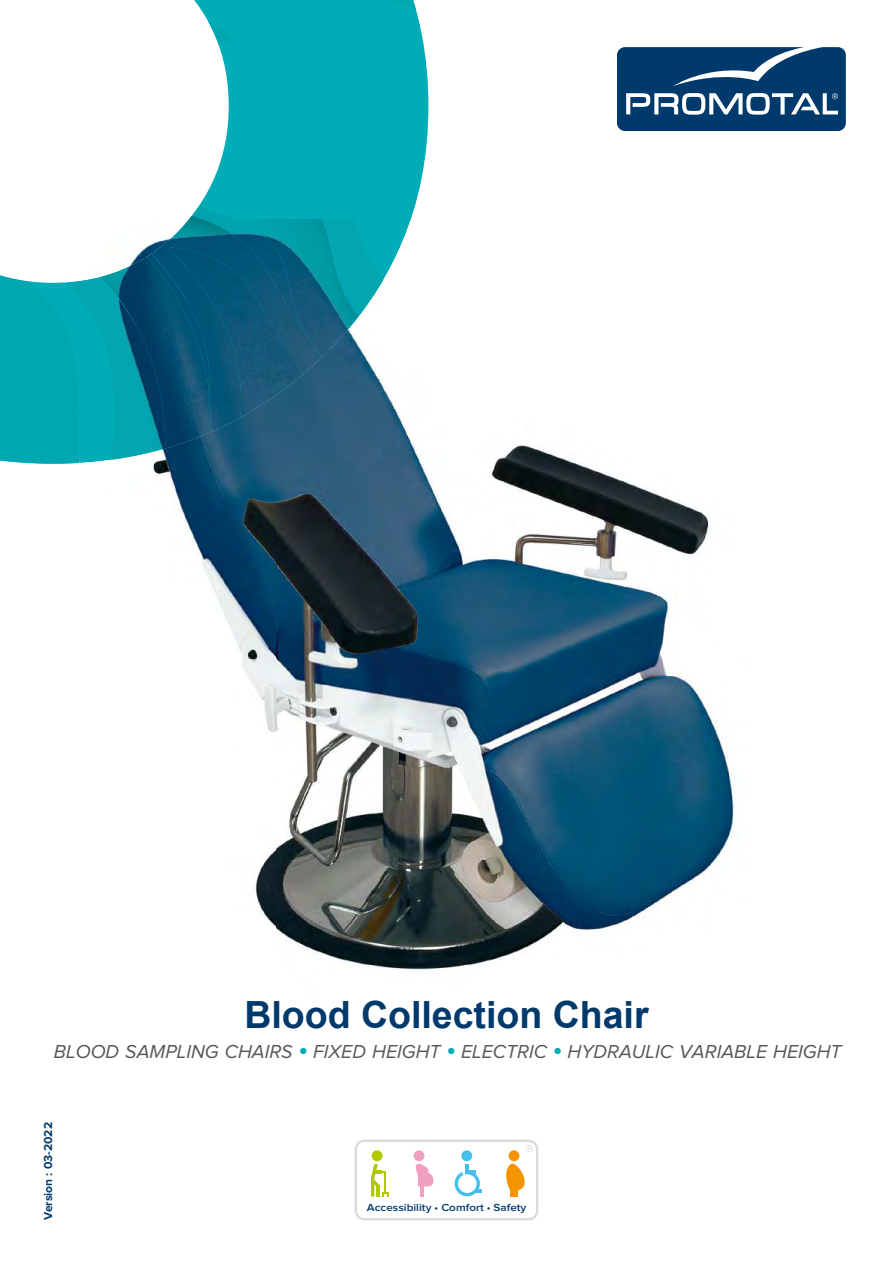
<style>
.page{position:relative;width:893px;height:1263px;background:#fff}
.page>*{position:absolute;margin:0;border:0;box-sizing:border-box;transform-origin:0 0}
.t1{font:700 37.5px "Arial";color:#00396b}
.t2{font:italic 19.5px "Proxima Nova";color:#585858}
.t3{font:700 12px "Proxima Nova";color:#00396b}
.t4{font:600 10.65px "Proxima Nova";color:#00396b;scale:1.1 1}
.t5{font:9.3px "Eurostile";color:#dbdbd6}
.s1{font-style:normal;font-size:29.25px;color:#00acb6}
</style>
<div class="page">
<svg style="left:194px;top:0;width:234px;height:141px;background:#1cb5be"></svg>
<svg style="left:194px;top:97px;width:160px;height:44px"></svg>
<svg style="left:189px;top:141px;width:230px;height:78px;background:#1ab4bd"></svg>
<img style="left:314px;top:76px;width:35px;height:36px">
<svg style="left:419px;top:105px;width:10px;height:85px"></svg>
<svg style="left:211px;top:42px;width:24px;height:3px"></svg>
<img style="left:208px;top:22px;width:27px;height:20px">
<img style="left:264px;top:0;width:28px;height:23px">
<img style="left:365px;top:61px;width:61px;height:4px">
<svg style="left:387px;top:0;width:29px;height:9px"></svg>
<div style="left:355px;top:1139px;width:183px;height:81px;border:2px solid #dbdbd6;border-radius:9px"></div>
<div style="left:510px;top:1184px;width:8px;height:12px;background:#f39400"></div>
<div style="left:414px;top:1150px;width:10px;height:11px;background:#f19fc1;border-radius:50%"></div>
<div style="left:372px;top:1150px;width:11px;height:11px;background:#b1c800;border-radius:50%"></div>
<div style="left:461px;top:1150px;width:11px;height:11px;background:#45c0eb;border-radius:50%"></div>
<div style="left:509px;top:1150px;width:10px;height:11px;background:#f39400;border-radius:50%"></div>
<svg style="left:416px;top:1163px;width:17px;height:33px"></svg>
<svg style="left:455px;top:1164px;width:27px;height:32px"></svg>
<svg style="left:506px;top:1164px;width:19px;height:27px"></svg>
<svg style="left:371px;top:1164px;width:18px;height:32px"></svg>
<svg style="left:617px;top:47px;width:229px;height:84px;background:#255680"></svg>
<img style="left:382px;top:219px;width:353px;height:751px">
<img style="left:329px;top:460px;width:53px;height:508px">
<img style="left:276px;top:460px;width:53px;height:496px">
<img style="left:224px;top:460px;width:52px;height:468px">
<img style="left:88px;top:460px;width:136px;height:152px">
<img style="left:88px;top:219px;width:295px;height:241px">
<div style="left:0;top:275px;width:88px;height:189px;background:#00a7b1"></div>
<div style="left:65px;top:327px;width:14px;height:137px;background:#00a7b1"></div>
<h1 class="t1" style="left:244px;top:988px;width:406px">Blood Collection Chair</h1>
<p class="t2" style="left:54px;top:1041px;width:789px">BLOOD SAMPLING CHAIRS <span class="s1">•</span> FIXED HEIGHT <span class="s1">•</span> ELECTRIC <span class="s1">•</span> HYDRAULIC VARIABLE HEIGHT</p>
<p class="t3" style="left:41px;top:1220px;width:100px;rotate:-90deg">Version : 03-2022</p>
<p class="t5" style="left:526px;top:1143px;width:9px">®</p>
<p class="t4" style="left:367px;top:1202px;width:147px">Accessibility • Comfort • Safety</p>
</div>
